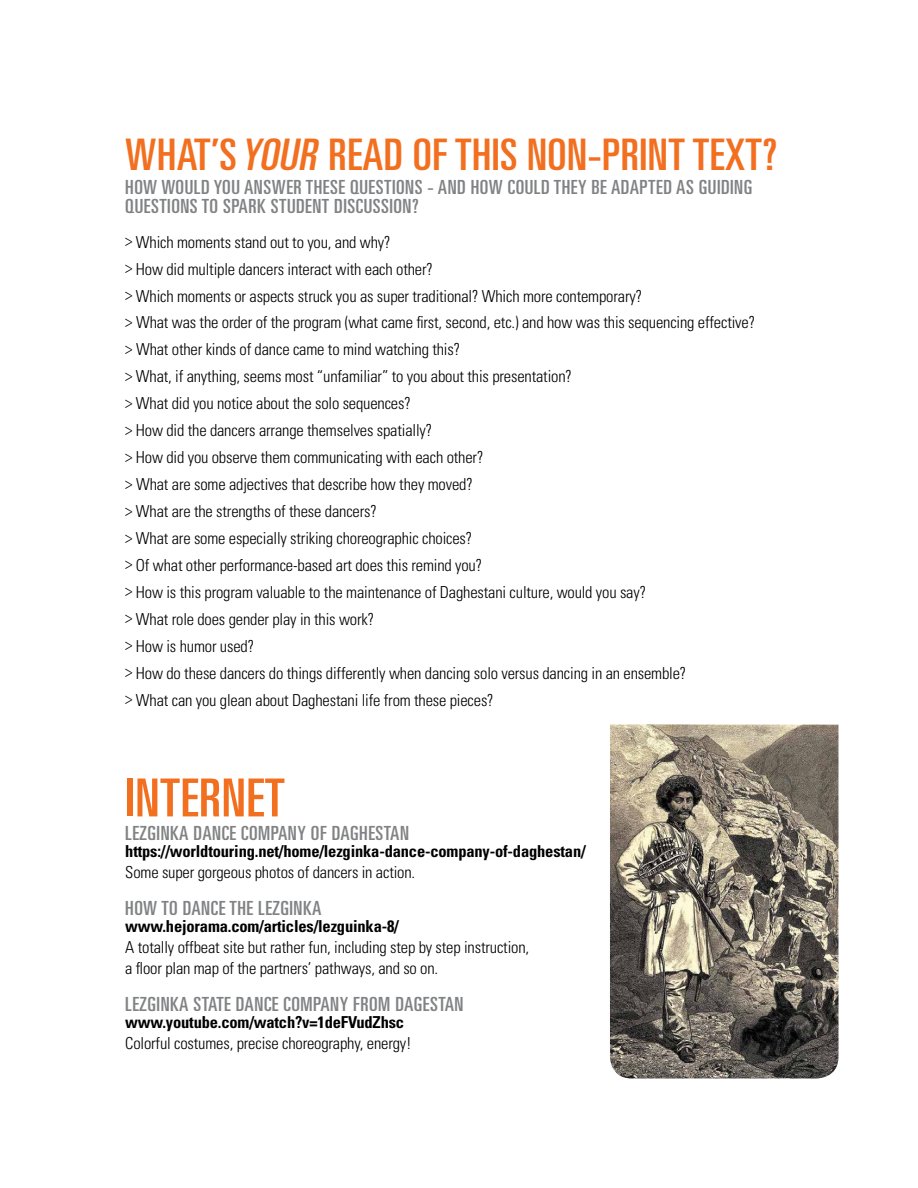
<style>
.page{position:relative;width:918px;height:1188px;background:#fff}
.page>*{position:absolute;margin:0;border:0;box-sizing:border-box;transform-origin:0 0}
.t1{font:ultra-condensed 52.5px "Univers";letter-spacing:.01em;color:#f36f20;scale:1.08 1}
.t2{font:ultra-condensed 43.5px "Univers";letter-spacing:.01em;color:#f36f20;scale:1.08 1}
.t3{font:ultra-condensed 19.5px/19.5px "Univers";letter-spacing:.025em;color:#808284;scale:1.08 1}
.t4{font:300 condensed 16.5px/27px "Univers";letter-spacing:-.01em;color:#000}
.t5{font:700 condensed 16.5px "Univers";letter-spacing:-.01em;color:#000}
.s1{font-style:italic}
</style>
<div class="page">
<img style="left:610px;top:724px;width:228px;height:354px">
<h2 class="t2" style="left:125px;top:129px;width:605px">WHAT’S <span class="s1">YOUR</span> READ OF THIS NON-PRINT TEXT?</h2>
<p class="t3" style="left:125px;top:177px;width:582px">HOW WOULD YOU ANSWER THESE QUESTIONS - AND HOW COULD THEY BE ADAPTED AS GUIDING<br>QUESTIONS TO SPARK STUDENT DISCUSSION?</p>
<p class="t4" style="left:125px;top:228px;width:631px">&gt; Which moments stand out to you, and why?<br>&gt; How did multiple dancers interact with each other?<br>&gt; Which moments or aspects struck you as super traditional? Which more contemporary?<br>&gt; What was the order of the program (what came fi rst, second, etc.) and how was this sequencing effective? &gt; What other kinds of dance came to mind watching this?<br>&gt; What, if anything, seems most “unfamiliar” to you about this presentation?<br>&gt; What did you notice about the solo sequences?<br>&gt; How did the dancers arrange themselves spatially?<br>&gt; How did you observe them communicating with each other?<br>&gt; What are some adjectives that describe how they moved?<br>&gt; What are the strengths of these dancers?<br>&gt; What are some especially striking choreographic choices?<br>&gt; Of what other performance-based art does this remind you?<br>&gt; How is this program valuable to the maintenance of Daghestani culture, would you say?<br>&gt; What role does gender play in this work?<br>&gt; How is humor used?<br>&gt; How do these dancers do things differently when dancing solo versus dancing in an ensemble?<br>&gt; What can you glean about Daghestani life from these pieces?</p>
<h1 class="t1" style="left:125px;top:768px;width:149px">INTERNET</h1>
<p class="t3" style="left:125px;top:824px;width:264px">LEZGINKA DANCE COMPANY OF DAGHESTAN</p>
<p class="t5" style="left:125px;top:841px;width:462px">https://worldtouring.net/home/lezginka-dance-company-of-daghestan/</p>
<p class="t4" style="left:125px;top:858px;width:291px">Some super gorgeous photos of dancers in action.</p>
<p class="t3" style="left:125px;top:899px;width:183px">HOW TO DANCE THE LEZGINKA</p>
<p class="t5" style="left:125px;top:916px;width:275px">www.hejorama.com/articles/lezguinka-8/</p>
<p class="t4" style="left:125px;top:936px;width:405px;line-height:21px">A totally offbeat site but rather fun, including step by step instruction, a floor plan map of the partners’ pathways, and so on.</p>
<p class="t3" style="left:125px;top:995px;width:315px">LEZGINKA STATE DANCE COMPANY FROM DAGESTAN</p>
<p class="t5" style="left:125px;top:1012px;width:280px">www.youtube.com/watch?v=1deFVudZhsc</p>
<p class="t4" style="left:125px;top:1029px;width:288px">Colorful costumes, precise choreography, energy!</p>
</div>
